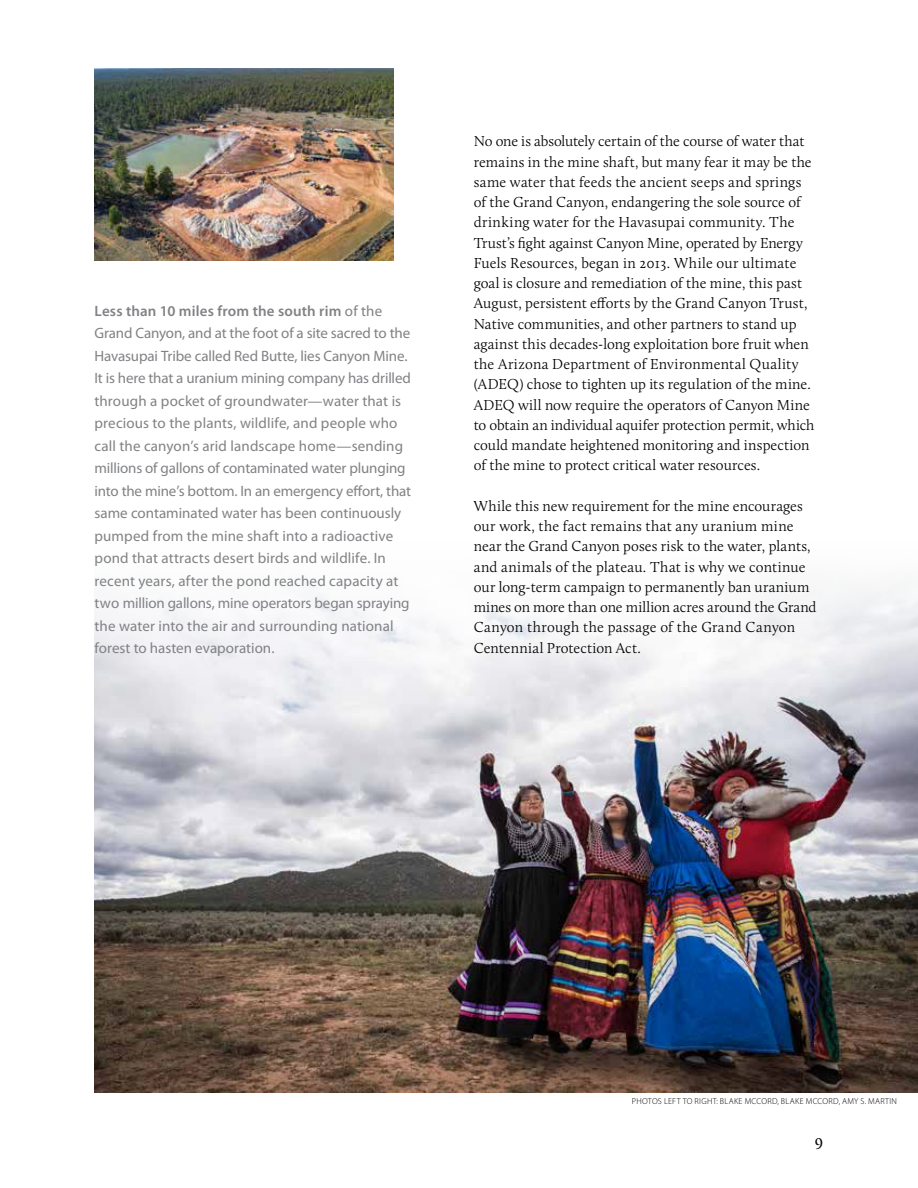
<style>
.page{position:relative;width:918px;height:1188px;background:#fff}
.page>*{position:absolute;margin:0;border:0;box-sizing:border-box;transform-origin:0 0}
.t1{font:16.5px "Calluna";color:#000}
.t2{font:300 15px/20.2px "Calluna";letter-spacing:.005em;color:#000}
.t3{font:15px/22.5px "Myriad Pro";color:#808285}
.t4{font:300 8.7px "Myriad Pro";letter-spacing:.035em;color:#000}
.s1{font-weight:600}
</style>
<div class="page">
<img style="left:94px;top:729px;width:824px;height:364px">
<svg style="left:94px;top:654px;width:824px;height:75px;fill:#e9e9ed"></svg>
<img style="left:94px;top:69px;width:299px;height:192px">
<p class="t3" style="left:94px;top:299px;width:318px"><span class="s1">Less than 10 miles from the south rim</span> of the Grand Canyon, and at the foot of a site sacred to the Havasupai Tribe called Red Butte, lies Canyon Mine.<br>It is here that a uranium mining company has drilled through a pocket of groundwater—water that is precious to the plants, wildlife, and people who call the canyon’s arid landscape home—sending millions of gallons of contaminated water plunging into the mine’s bottom. In an emergency effort, that same contaminated water has been continuously pumped from the mine shaft into a radioactive pond that attracts desert birds and wildlife. In recent years, after the pond reached capacity at two million gallons, mine operators began spraying the water into the air and surrounding national forest to hasten evaporation.</p>
<p class="t2" style="left:474px;top:131px;width:342px">No one is absolutely certain of the course of water that remains in the mine shaft, but many fear it may be the same water that feeds the ancient seeps and springs of the Grand Canyon, endangering the sole source of drinking water for the Havasupai community. The Trust’s fight against Canyon Mine, operated by Energy Fuels Resources, began in 2013. While our ultimate goal is closure and remediation of the mine, this past August, persistent efforts by the Grand Canyon Trust, Native communities, and other partners to stand up against this decades-long exploitation bore fruit when the Arizona Department of Environmental Quality (ADEQ) chose to tighten up its regulation of the mine.<br>ADEQ will now require the operators of Canyon Mine to obtain an individual aquifer protection permit, which could mandate heightened monitoring and inspection of the mine to protect critical water resources.</p>
<p class="t2" style="left:474px;top:495px;width:344px">While this new requirement for the mine encourages our work, the fact remains that any uranium mine near the Grand Canyon poses risk to the water, plants, and animals of the plateau. That is why we continue our long-term campaign to permanently ban uranium mines on more than one million acres around the Grand Canyon through the passage of the Grand Canyon Centennial Protection Act.</p>
<p class="t4" style="left:632px;top:1096px;width:267px">PHOTOS LEFT TO RIGHT: BLAKE MCCORD, BLAKE MCCORD, AMY S. MARTIN</p>
<p class="t1" style="left:814px;top:1131px;width:10px">9</p>
</div>
